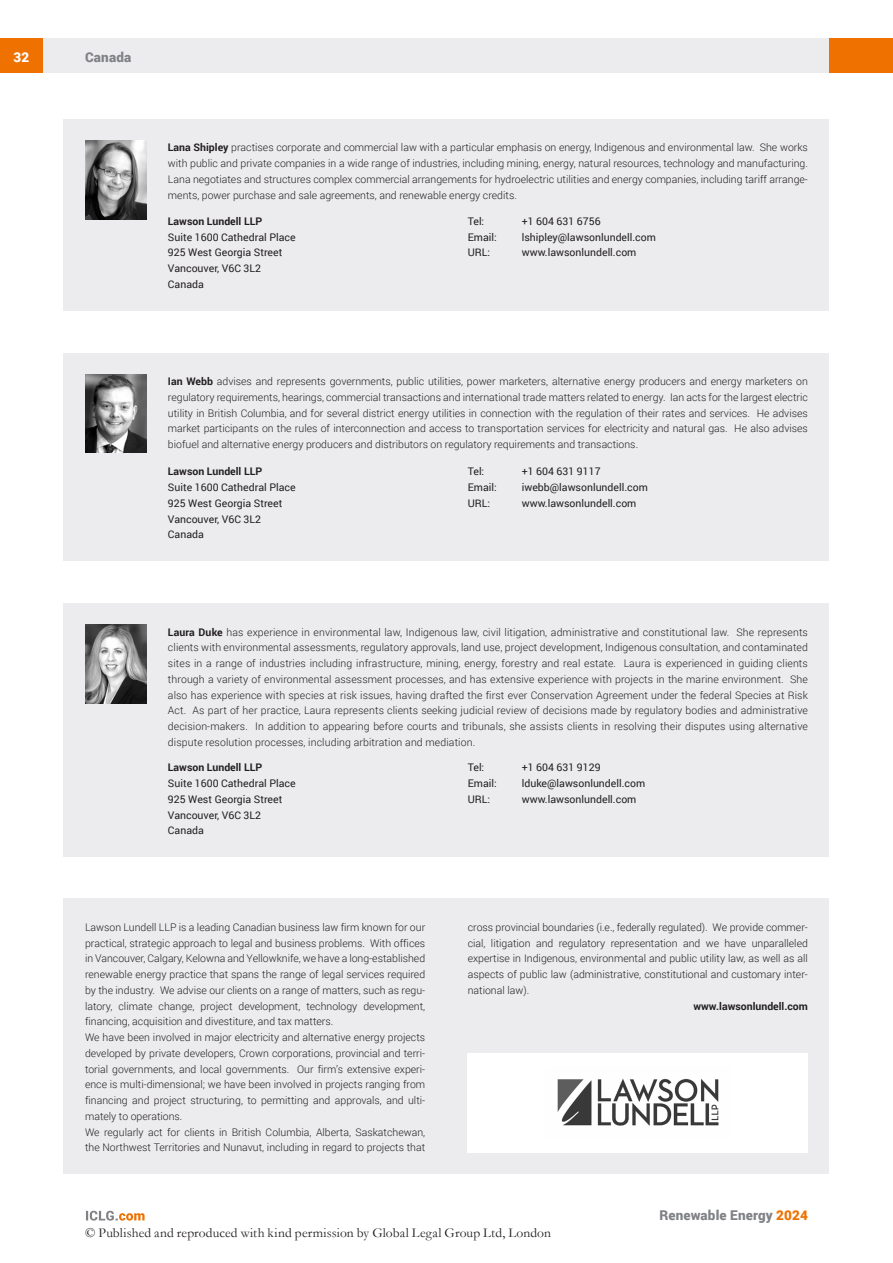
<style>
.page{position:relative;width:893px;height:1263px;background:#fff}
.page>*{position:absolute;margin:0;border:0;box-sizing:border-box;transform-origin:0 0}
.t1{font:13.5px "Garamond";letter-spacing:.01em;color:#231f20}
.t2{font:900 13.5px "Roboto";letter-spacing:.015em;color:#808285}
.t3{font:900 13.5px "Roboto";color:#fff}
.t4{font:300 10.5px/15.8px "Roboto";color:#231f20;text-align:justify}
.t5{font:10.5px/15.8px "Roboto";color:#231f20}
.t6{font:700 10.5px "Roboto";color:#231f20}
.s1{font-weight:700}
.s2{color:#ef7100}
</style>
<div class="page">
<div style="left:43px;top:38px;width:786px;height:34px;background:#ececee"></div>
<div style="left:0;top:38px;width:43px;height:34px;background:#ef7100"></div>
<div style="left:829px;top:38px;width:64px;height:34px;background:#ef7100"></div>
<svg style="left:86px;top:1211px;width:59px;height:9px"></svg>
<div style="left:64px;top:119px;width:765px;height:191px;background:#ececee"></div>
<img style="left:85px;top:140px;width:61px;height:79px">
<div style="left:64px;top:353px;width:765px;height:207px;background:#ececee"></div>
<div style="left:64px;top:603px;width:765px;height:253px;background:#ececee"></div>
<img style="left:85px;top:374px;width:61px;height:79px">
<img style="left:85px;top:625px;width:61px;height:78px">
<div style="left:64px;top:898px;width:765px;height:276px;background:#ececee"></div>
<div style="left:468px;top:1053px;width:340px;height:99px;background:#fff"></div>
<img style="left:557px;top:1078px;width:162px;height:48px">
<p class="t3" style="left:13px;top:48px;width:17px">32</p>
<p class="t2" style="left:85px;top:48px;width:48px">Canada</p>
<p class="t4" style="left:168px;top:139px;width:641px"><span class="s1">Lana Shipley</span> practises corporate and commercial law with a particular emphasis on energy, Indigenous and environmental law. She works with public and private companies in a wide range of industries, including mining, energy, natural resources, technology and manufacturing.<br>Lana negotiates and structures complex commercial arrangements for hydroelectric utilities and energy companies, including tariff arrange&shy;ments, power purchase and sale agreements, and renewable energy credits.</p>
<p class="t6" style="left:168px;top:214px;width:96px">Lawson Lundell LLP</p>
<p class="t5" style="left:168px;top:229px;width:129px">Suite 1600 Cathedral Place<br>925 West Georgia Street<br>Vancouver, V6C 3L2<br>Canada</p>
<p class="t5" style="left:468px;top:213px;width:18px">Tel:</p>
<p class="t5" style="left:522px;top:213px;width:80px">+1 604 631 6756</p>
<p class="t5" style="left:468px;top:229px;width:31px">Email:</p>
<p class="t5" style="left:522px;top:229px;width:136px">lshipley@lawsonlundell.com</p>
<p class="t5" style="left:468px;top:244px;width:24px">URL:</p>
<p class="t5" style="left:522px;top:244px;width:116px">www.lawsonlundell.com</p>
<p class="t4" style="left:168px;top:373px;width:641px"><span class="s1">Ian Webb</span> advises and represents governments, public utilities, power marketers, alternative energy producers and energy marketers on regulatory requirements, hearings, commercial transactions and international trade matters related to energy. Ian acts for the largest electric utility in British Columbia, and for several district energy utilities in connection with the regulation of their rates and services. He advises market participants on the rules of interconnection and access to transportation services for electricity and natural gas. He also advises biofuel and alternative energy producers and distributors on regulatory requirements and transactions.</p>
<p class="t6" style="left:168px;top:464px;width:96px">Lawson Lundell LLP</p>
<p class="t5" style="left:168px;top:479px;width:129px">Suite 1600 Cathedral Place<br>925 West Georgia Street<br>Vancouver, V6C 3L2<br>Canada</p>
<p class="t5" style="left:468px;top:463px;width:18px">Tel:</p>
<p class="t5" style="left:522px;top:463px;width:80px">+1 604 631 9117</p>
<p class="t5" style="left:468px;top:479px;width:31px">Email:</p>
<p class="t5" style="left:522px;top:479px;width:128px">iwebb@lawsonlundell.com</p>
<p class="t5" style="left:468px;top:495px;width:24px">URL:</p>
<p class="t5" style="left:522px;top:495px;width:116px">www.lawsonlundell.com</p>
<p class="t4" style="left:168px;top:624px;width:641px"><span class="s1">Laura Duke</span> has experience in environmental law, Indigenous law, civil litigation, administrative and constitutional law. She represents clients with environmental assessments, regulatory approvals, land use, project development, Indigenous consultation, and contaminated sites in a range of industries including infrastructure, mining, energy, forestry and real estate. Laura is experienced in guiding clients through a variety of environmental assessment processes, and has extensive experience with projects in the marine environment. She also has experience with species at risk issues, having drafted the first ever Conservation Agreement under the federal Species at Risk Act. As part of her practice, Laura represents clients seeking judicial review of decisions made by regulatory bodies and administrative decision-makers. In addition to appearing before courts and tribunals, she assists clients in resolving their disputes using alternative dispute resolution processes, including arbitration and mediation.</p>
<p class="t6" style="left:168px;top:760px;width:96px">Lawson Lundell LLP</p>
<p class="t5" style="left:168px;top:775px;width:129px">Suite 1600 Cathedral Place<br>925 West Georgia Street<br>Vancouver, V6C 3L2<br>Canada</p>
<p class="t5" style="left:468px;top:759px;width:18px">Tel:</p>
<p class="t5" style="left:522px;top:759px;width:80px">+1 604 631 9129</p>
<p class="t5" style="left:468px;top:775px;width:31px">Email:</p>
<p class="t5" style="left:522px;top:775px;width:125px">lduke@lawsonlundell.com</p>
<p class="t5" style="left:468px;top:791px;width:24px">URL:</p>
<p class="t5" style="left:522px;top:791px;width:116px">www.lawsonlundell.com</p>
<p class="t4" style="left:85px;top:919px;width:342px;text-align:left">Lawson Lundell LLP is a leading Canadian business law firm known for our practical, strategic approach to legal and business problems. With offices in Vancouver, Calgary, Kelowna and Yellowknife, we have a long-established renewable energy practice that spans the range of legal services required by the industry. We advise our clients on a range of matters, such as regu&shy;latory, climate change, project development, technology development, financing, acquisition and divestiture, and tax matters.<br>We have been involved in major electricity and alternative energy projects developed by private developers, Crown corporations, provincial and terri&shy;torial governments, and local governments. Our firm’s extensive experi&shy;ence is multi-dimensional; we have been involved in projects ranging from financing and project structuring, to permitting and approvals, and ulti&shy;mately to operations.<br>We regularly act for clients in British Columbia, Alberta, Saskatchewan, the Northwest Territories and Nunavut, including in regard to projects that</p>
<p class="t4" style="left:468px;top:919px;width:342px">cross provincial boundaries (i.e., federally regulated). We provide commer&shy;cial, litigation and regulatory representation and we have unparalleled expertise in Indigenous, environmental and public utility law, as well as all aspects of public law (administrative, constitutional and customary inter&shy;national law).</p>
<p class="t6" style="left:693px;top:998px;width:116px">www.lawsonlundell.com</p>
<p class="t1" style="left:85px;top:1224px;width:467px">© Published and reproduced with kind permission by Global Legal Group Ltd, London</p>
<p class="t2" style="left:659px;top:1206px;width:150px">Renewable Energy <span class="s2">2024</span></p>
</div>
